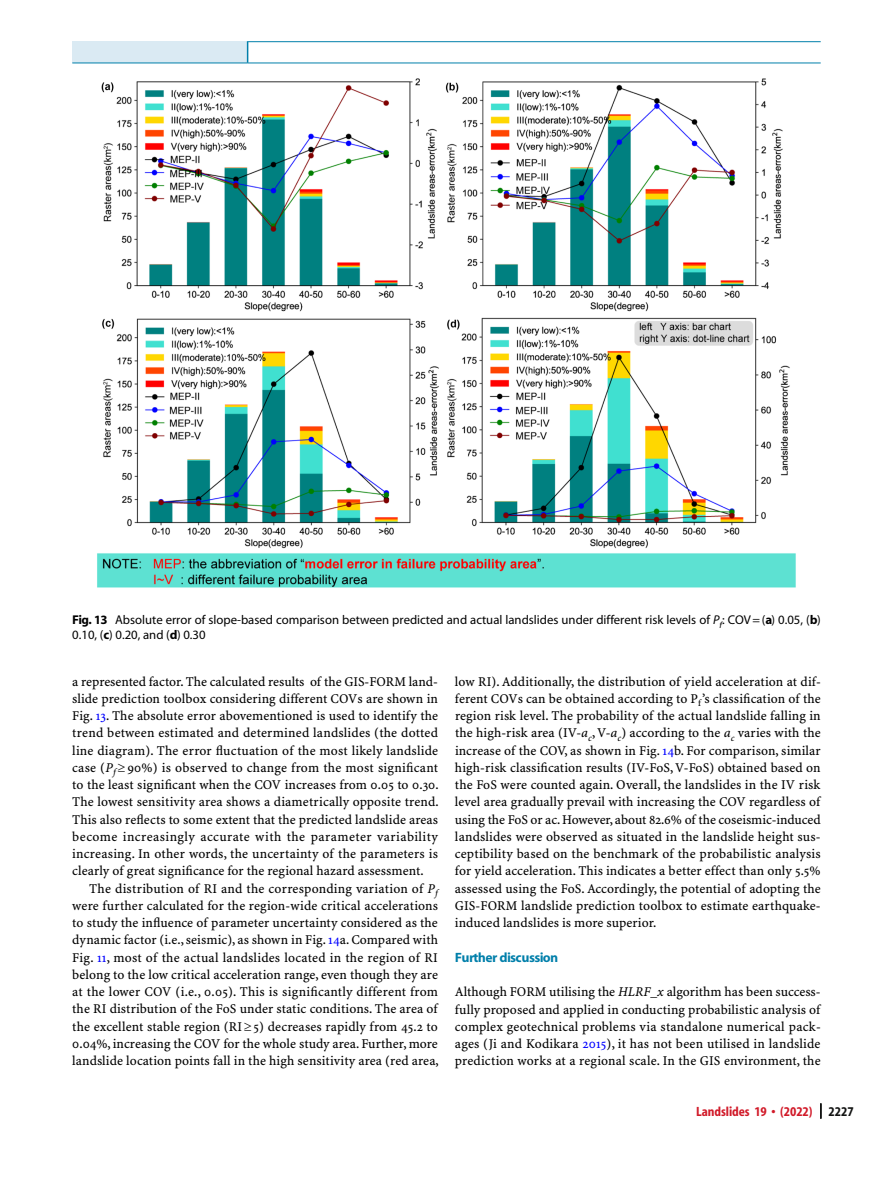
<style>
.page{position:relative;width:893px;height:1187px;background:#fff}
.page>*{position:absolute;margin:0;border:0;box-sizing:border-box;transform-origin:0 0}
.t1{font:13.5px/17.2px "S Minion Plus";letter-spacing:.005em;color:#000;text-align:justify}
.t2{font:13.5px "Adv TT152 d 38 d 7.B";color:#d11a29}
.t3{font:700 13.5px "S Myriad";color:#007faa}
.t4{font:12.75px/15px "S Myriad Regular 2";color:#000}
.s1{font-family:"S Myriad";font-weight:700}
.s2{font-family:"S Myriad";font-style:italic}
.s3{color:#00f}
.s4{font-style:italic}
.s5{font-family:"Adv P0005"}
.s6{font-family:"Adv TT152 d 38 d 7.B2";color:#131413}
</style>
<div class="page">
<div style="left:72px;top:42px;width:176px;height:21px;background:#daeaf3"></div>
<svg style="left:247px;top:42px;width:1px;height:21px"></svg>
<hr style="left:72px;top:63px;width:176px;height:1px;background:#007faa">
<hr style="left:247px;top:41px;width:574px;height:1px;background:#007faa">
<hr style="left:248px;top:63px;width:573px;height:1px;background:#007faa">
<img style="left:97px;top:78px;width:699px;height:510px">
<svg style="left:821px;top:1103px;width:1px;height:15px"></svg>
<p class="t4" style="left:72px;top:613px;width:750px"><span class="s1">Fig. 13</span> Absolute error of slope-based comparison between predicted and actual landslides under different risk levels of <span class="s2">P</span><sub>f</sub>: COV=(<span class="s1">a</span>) 0.05, (<span class="s1">b</span>)<br>0.10, (<span class="s1">c</span>) 0.20, and (<span class="s1">d</span>) 0.30</p>
<p class="t1" style="left:72px;top:672px;width:368px">a represented factor. The calculated results of the GIS-FORM land&shy;slide prediction toolbox considering different COVs are shown in Fig. <span class="s3">13</span>. The absolute error abovementioned is used to identify the trend between estimated and determined landslides (the dotted line diagram). The error fluctuation of the most likely landslide case (<span class="s4">P</span><sub>f</sub> ≥ 90%) is observed to change from the most significant to the least significant when the COV increases from 0.05 to 0.30.<br>The lowest sensitivity area shows a diametrically opposite trend.<br>This also reflects to some extent that the predicted landslide areas become increasingly accurate with the parameter variability increasing. In other words, the uncertainty of the parameters is clearly of great significance for the regional hazard assessment.</p>
<p class="t1" style="left:72px;top:879px;width:368px;text-indent:17px">The distribution of RI and the corresponding variation of <span class="s4">P</span><sub>f </sub>were further calculated for the region-wide critical accelerations to study the influence of parameter uncertainty considered as the dynamic factor (i.e., seismic), as shown in Fig.<span class="s3">14</span>a. Compared with Fig. <span class="s3">11</span>, most of the actual landslides located in the region of RI belong to the low critical acceleration range, even though they are at the lower COV (i.e., 0.05). This is significantly different from the RI distribution of the FoS under static conditions. The area of the excellent stable region (RI ≥ 5) decreases rapidly from 45.2 to 0.04%, increasing the COV for the whole study area. Further, more landslide location points fall in the high sensitivity area (red area,</p>
<p class="t1" style="left:455px;top:672px;width:367px">low RI). Additionally, the distribution of yield acceleration at dif&shy;ferent COVs can be obtained according to P<sub>f</sub>’s classification of the region risk level. The probability of the actual landslide falling in the high-risk area (IV-<span class="s4">a</span><sub>c</sub>, V-<span class="s4">a</span><sub>c</sub>) according to the <span class="s4">a</span><sub>c</sub> varies with the increase of the COV, as shown in Fig. <span class="s3">14</span>b. For comparison, similar high-risk classification results (IV-FoS, V-FoS) obtained based on the FoS were counted again. Overall, the landslides in the IV risk level area gradually prevail with increasing the COV regardless of using the FoS or ac. However, about 82.6% of the coseismic-induced landslides were observed as situated in the landslide height sus&shy;ceptibility based on the benchmark of the probabilistic analysis for yield acceleration. This indicates a better effect than only 5.5% assessed using the FoS. Accordingly, the potential of adopting the GIS-FORM landslide prediction toolbox to estimate earthquake&shy;induced landslides is more superior.</p>
<p class="t3" style="left:455px;top:950px;width:104px">Further discussion</p>
<p class="t1" style="left:455px;top:983px;width:367px">Although FORM utilising the <span class="s4">HLRF_x</span> algorithm has been success&shy;fully proposed and applied in conducting probabilistic analysis of complex geotechnical problems via standalone numerical pack&shy;ages (Ji and Kodikara <span class="s3">2015</span>), it has not been utilised in landslide prediction works at a regional scale. In the GIS environment, the</p>
<p class="t2" style="left:696px;top:1106px;width:159px">Landslides 19 <span class="s5">&amp;</span> (2022) <span class="s6">2227</span></p>
</div>
